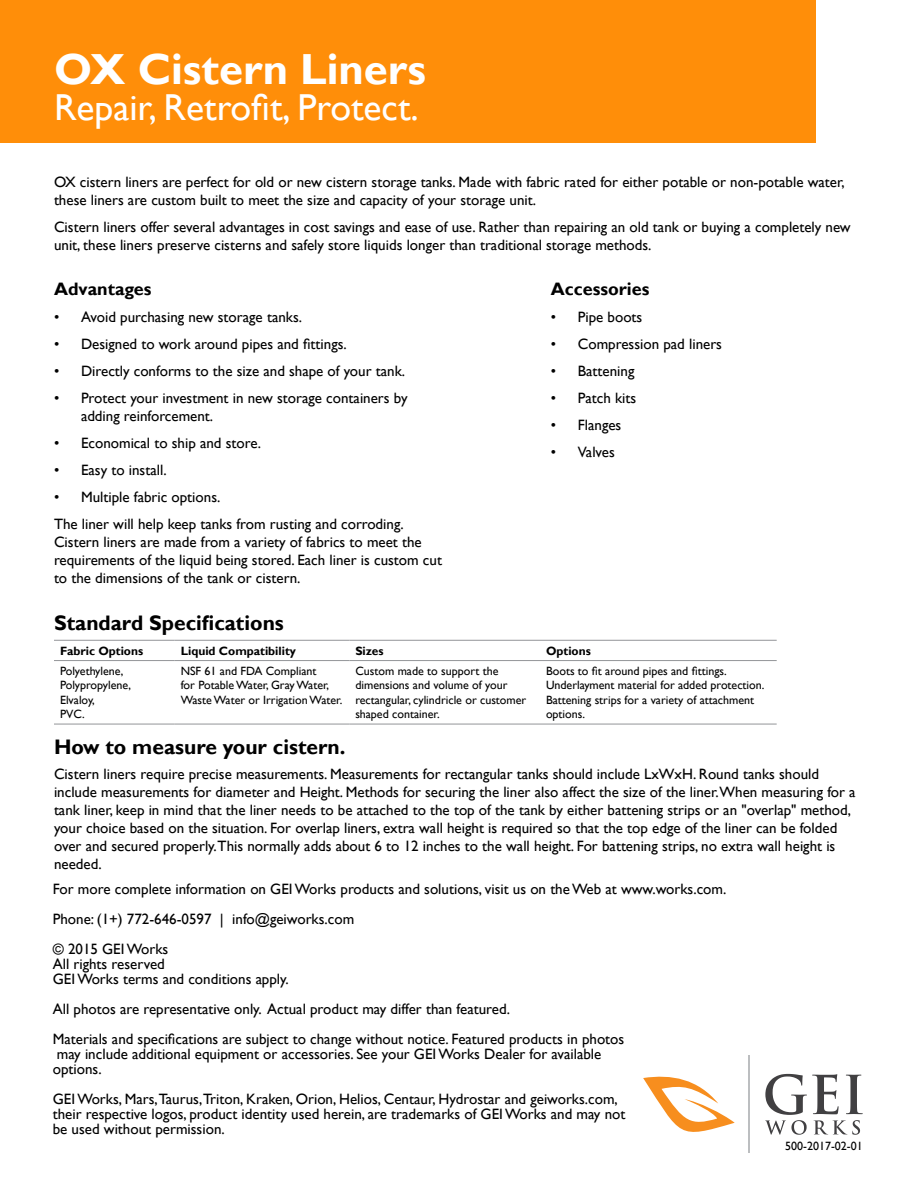
<style>
.page{position:relative;width:918px;height:1188px;background:#fff}
.page>*{position:absolute;margin:0;border:0;box-sizing:border-box;transform-origin:0 0}
.t1{font:700 43.5px "Gill Sans";color:#fff}
.t2{font:37.5px "Gill Sans";color:#fff}
.t3{font:700 21px "Gill Sans";color:#000}
.t4{font:700 18px "Gill Sans";color:#000}
.t5{font:15px/18px "Gill Sans";color:#000}
.t6{font:12px/14.4px "Gill Sans";color:#000}
.t7{font:700 12px "Gill Sans";color:#000}
</style>
<div class="page">
<div style="left:0;top:0;width:816px;height:142px;background:#ff8e09"></div>
<hr style="left:54px;top:640px;width:121px;height:1px;background:#939598">
<hr style="left:175px;top:640px;width:174px;height:1px;background:#939598">
<hr style="left:349px;top:640px;width:191px;height:1px;background:#939598">
<hr style="left:540px;top:640px;width:237px;height:1px;background:#939598">
<hr style="left:54px;top:660px;width:121px;height:1px;background:#939598">
<hr style="left:175px;top:660px;width:174px;height:1px;background:#939598">
<hr style="left:349px;top:660px;width:191px;height:1px;background:#939598">
<hr style="left:540px;top:660px;width:237px;height:1px;background:#939598">
<hr style="left:54px;top:724px;width:121px;height:1px;background:#939598">
<hr style="left:175px;top:724px;width:174px;height:1px;background:#939598">
<hr style="left:349px;top:724px;width:191px;height:1px;background:#939598">
<hr style="left:540px;top:724px;width:237px;height:1px;background:#939598">
<svg style="left:765px;top:1074px;width:98px;height:61px"></svg>
<svg style="left:643px;top:1076px;width:92px;height:56px"></svg>
<hr style="left:748px;top:1055px;width:2px;height:98px;background:#bcbec0">
<h1 class="t1" style="left:54px;top:43px;width:374px">OX Cistern Liners</h1>
<h2 class="t2" style="left:54px;top:86px;width:366px">Repair, Retrofit, Protect.</h2>
<p class="t5" style="left:54px;top:173px;width:792px">OX cistern liners are perfect for old or new cistern storage tanks. Made with fabric rated for either potable or non-potable water, these liners are custom built to meet the size and capacity of your storage unit.</p>
<p class="t5" style="left:54px;top:218px;width:798px">Cistern liners offer several advantages in cost savings and ease of use. Rather than repairing an old tank or buying a completely new unit, these liners preserve cisterns and safely store liquids longer than traditional storage methods.</p>
<p class="t4" style="left:54px;top:278px;width:99px">Advantages</p>
<p class="t5" style="left:54px;top:308px;width:250px">• Avoid purchasing new storage tanks.</p>
<p class="t5" style="left:54px;top:335px;width:294px">• Designed to work around pipes and fittings.</p>
<p class="t5" style="left:54px;top:362px;width:353px">• Directly conforms to the size and shape of your tank.</p>
<p class="t5" style="left:81px;top:389px;width:328px;text-indent:-27px">• Protect your investment in new storage containers by adding reinforcement.</p>
<p class="t5" style="left:54px;top:434px;width:209px">• Economical to ship and store.</p>
<p class="t5" style="left:54px;top:461px;width:114px">• Easy to install.</p>
<p class="t5" style="left:54px;top:484px;width:351px;line-height:27px">• Multiple fabric options.<br>The liner will help keep tanks from rusting and corroding.</p>
<p class="t5" style="left:54px;top:533px;width:390px">Cistern liners are made from a variety of fabrics to meet the requirements of the liquid being stored. Each liner is custom cut to the dimensions of the tank or cistern.</p>
<h3 class="t3" style="left:54px;top:610px;width:231px">Standard Specifications</h3>
<p class="t4" style="left:551px;top:278px;width:100px">Accessories</p>
<p class="t5" style="left:551px;top:308px;width:93px">• Pipe boots</p>
<p class="t5" style="left:551px;top:335px;width:173px">• Compression pad liners</p>
<p class="t5" style="left:551px;top:362px;width:85px">• Battening</p>
<p class="t5" style="left:551px;top:389px;width:87px">• Patch kits</p>
<p class="t5" style="left:551px;top:416px;width:72px">• Flanges</p>
<p class="t5" style="left:551px;top:443px;width:66px">• Valves</p>
<p class="t7" style="left:60px;top:643px;width:85px">Fabric Options</p>
<p class="t7" style="left:181px;top:643px;width:117px">Liquid Compatibility</p>
<p class="t7" style="left:355px;top:643px;width:30px">Sizes</p>
<p class="t7" style="left:546px;top:643px;width:46px">Options</p>
<p class="t6" style="left:60px;top:664px;width:73px">Polyethylene,<br>Polypropylene,<br>Elvaloy,<br>PVC.</p>
<p class="t6" style="left:181px;top:664px;width:163px">NSF 61 and FDA Compliant<br>for Potable Water, Gray Water,<br>Waste Water or Irrigation Water.</p>
<p class="t6" style="left:355px;top:664px;width:173px">Custom made to support the dimensions and volume of your rectangular, cylindricle or customer shaped container.</p>
<p class="t6" style="left:546px;top:664px;width:220px">Boots to fit around pipes and fittings.<br>Underlayment material for added protection.<br>Battening strips for a variety of attachment options.</p>
<h3 class="t3" style="left:54px;top:734px;width:293px">How to measure your cistern.</h3>
<p class="t5" style="left:54px;top:765px;width:803px">Cistern liners require precise measurements. Measurements for rectangular tanks should include LxWxH. Round tanks should include measurements for diameter and Height. Methods for securing the liner also affect the size of the liner.When measuring for a tank liner, keep in mind that the liner needs to be attached to the top of the tank by either battening strips or an "overlap" method, your choice based on the situation. For overlap liners, extra wall height is required so that the top edge of the liner can be folded over and secured properly.This normally adds about 6 to 12 inches to the wall height. For battening strips, no extra wall height is needed.</p>
<p class="t5" style="left:53px;top:874px;width:675px;line-height:30px">For more complete information on GEI Works products and solutions, visit us on the Web at www.works.com.<br>Phone: (1+) 772-646-0597 | info@geiworks.com<br>© 2015 GEI Works</p>
<p class="t5" style="left:53px;top:957px;width:237px;line-height:15px">All rights reserved<br>GEI Works terms and conditions apply.</p>
<p class="t5" style="left:53px;top:994px;width:573px;line-height:30px">All photos are representative only. Actual product may differ than featured.<br>Materials and specifications are subject to change without notice. Featured products in photos</p>
<p class="t5" style="left:53px;top:1047px;width:550px;line-height:15px">may include additional equipment or accessories. See your GEI Works Dealer for available options.</p>
<p class="t5" style="left:53px;top:1092px;width:574px;line-height:15px">GEI Works, Mars,Taurus,Triton, Kraken, Orion, Helios, Centaur, Hydrostar and geiworks.com, their respective logos, product identity used herein, are trademarks of GEI Works and may not be used without permission.</p>
<p class="t6" style="left:785px;top:1139px;width:79px">500-2017-02-01</p>
</div>
